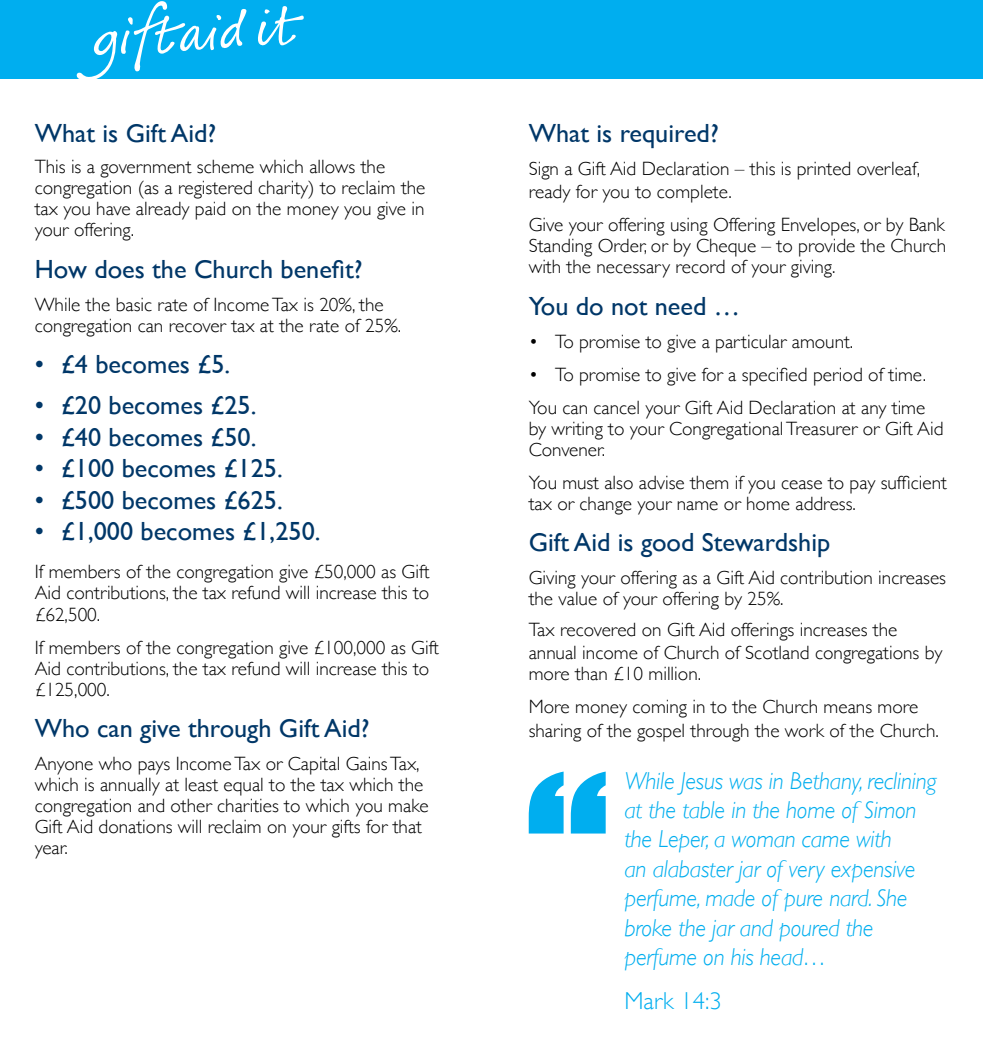
<style>
.page{position:relative;width:983px;height:1042px;background:#fff}
.page>*{position:absolute;margin:0;border:0;box-sizing:border-box;transform-origin:0 0}
.t1{font:26.25px "Gill Sans";color:#003768}
.t2{font:italic 300 24.5px/29.4px "Gill Sans";letter-spacing:-.01em;color:#00aeef}
.t3{font:300 24.5px "Gill Sans";color:#00aeef}
.t4{font:300 19.25px/21px "Gill Sans";color:#000}
</style>
<div class="page">
<div style="left:0;top:0;width:982px;height:78px;background:#00aeef"></div>
<svg style="left:76px;top:1px;width:228px;height:78px"></svg>
<svg style="left:528px;top:771px;width:35px;height:62px"></svg>
<svg style="left:570px;top:771px;width:35px;height:62px"></svg>
<h1 class="t1" style="left:35px;top:118px;width:183px">What is Gift Aid?</h1>
<p class="t4" style="left:35px;top:155px;width:392px">This is a government scheme which allows the congregation (as a registered charity) to reclaim the tax you have already paid on the money you give in your offering.</p>
<h1 class="t1" style="left:35px;top:253px;width:329px">How does the Church benefit?</h1>
<p class="t4" style="left:35px;top:293px;width:368px">While the basic rate of Income Tax is 20%, the congregation can recover tax at the rate of 25%.</p>
<h1 class="t1" style="left:35px;top:349px;width:197px">• £4 becomes £5.</h1>
<h1 class="t1" style="left:35px;top:390px;width:223px">• £20 becomes £25.</h1>
<h1 class="t1" style="left:35px;top:422px;width:223px">• £40 becomes £50.</h1>
<h1 class="t1" style="left:35px;top:453px;width:249px">• £100 becomes £125.</h1>
<h1 class="t1" style="left:35px;top:485px;width:249px">• £500 becomes £625.</h1>
<h1 class="t1" style="left:35px;top:516px;width:287px">• £1,000 becomes £1,250.</h1>
<p class="t4" style="left:35px;top:561px;width:396px;text-align:justify">If members of the congregation give £50,000 as Gift Aid contributions, the tax refund will increase this to £62,500.</p>
<p class="t4" style="left:35px;top:636px;width:406px">If members of the congregation give £100,000 as Gift<br>Aid contributions, the tax refund will increase this to £125,000.</p>
<h1 class="t1" style="left:35px;top:712px;width:336px">Who can give through Gift Aid?</h1>
<p class="t4" style="left:35px;top:752px;width:395px">Anyone who pays Income Tax or Capital Gains Tax, which is annually at least equal to the tax which the congregation and other charities to which you make Gift Aid donations will reclaim on your gifts for that year.</p>
<h1 class="t1" style="left:528px;top:118px;width:191px">What is required?</h1>
<p class="t4" style="left:528px;top:156px;width:393px;line-height:23.1px">Sign a Gift Aid Declaration – this is printed overleaf, ready for you to complete.</p>
<p class="t4" style="left:528px;top:214px;width:419px;text-align:justify">Give your offering using Offering Envelopes, or by Bank Standing Order, or by Cheque – to provide the Church with the necessary record of your giving.</p>
<h1 class="t1" style="left:528px;top:290px;width:213px">You do not need …</h1>
<p class="t4" style="left:528px;top:330px;width:326px">• To promise to give a particular amount.</p>
<p class="t4" style="left:528px;top:357px;width:399px;line-height:33.1px">• To promise to give for a specified period of time.<br>You can cancel your Gift Aid Declaration at any time</p>
<p class="t4" style="left:528px;top:417px;width:416px">by writing to your Congregational Treasurer or Gift Aid<br>Convener.</p>
<p class="t4" style="left:528px;top:471px;width:419px">You must also advise them if you cease to pay sufficient tax or change your name or home address.</p>
<h1 class="t1" style="left:528px;top:527px;width:303px">Gift Aid is good Stewardship</h1>
<p class="t4" style="left:528px;top:567px;width:419px">Giving your offering as a Gift Aid contribution increases the value of your offering by 25%.</p>
<p class="t4" style="left:528px;top:617px;width:415px;line-height:23.1px">Tax recovered on Gift Aid offerings increases the annual income of Church of Scotland congregations by</p>
<p class="t4" style="left:528px;top:657px;width:391px;line-height:33.1px">more than £10 million.<br>More money coming in to the Church means more</p>
<p class="t4" style="left:528px;top:719px;width:411px">sharing of the gospel through the work of the Church.</p>
<p class="t2" style="left:624px;top:766px;width:313px">While Jesus was in Bethany, reclining at the table in the home of Simon the Leper, a woman came with<br>an alabaster jar of very expensive perfume, made of pure nard. She broke the jar and poured the perfume on his head…</p>
<p class="t3" style="left:624px;top:982px;width:99px">Mark 14:3</p>
</div>
